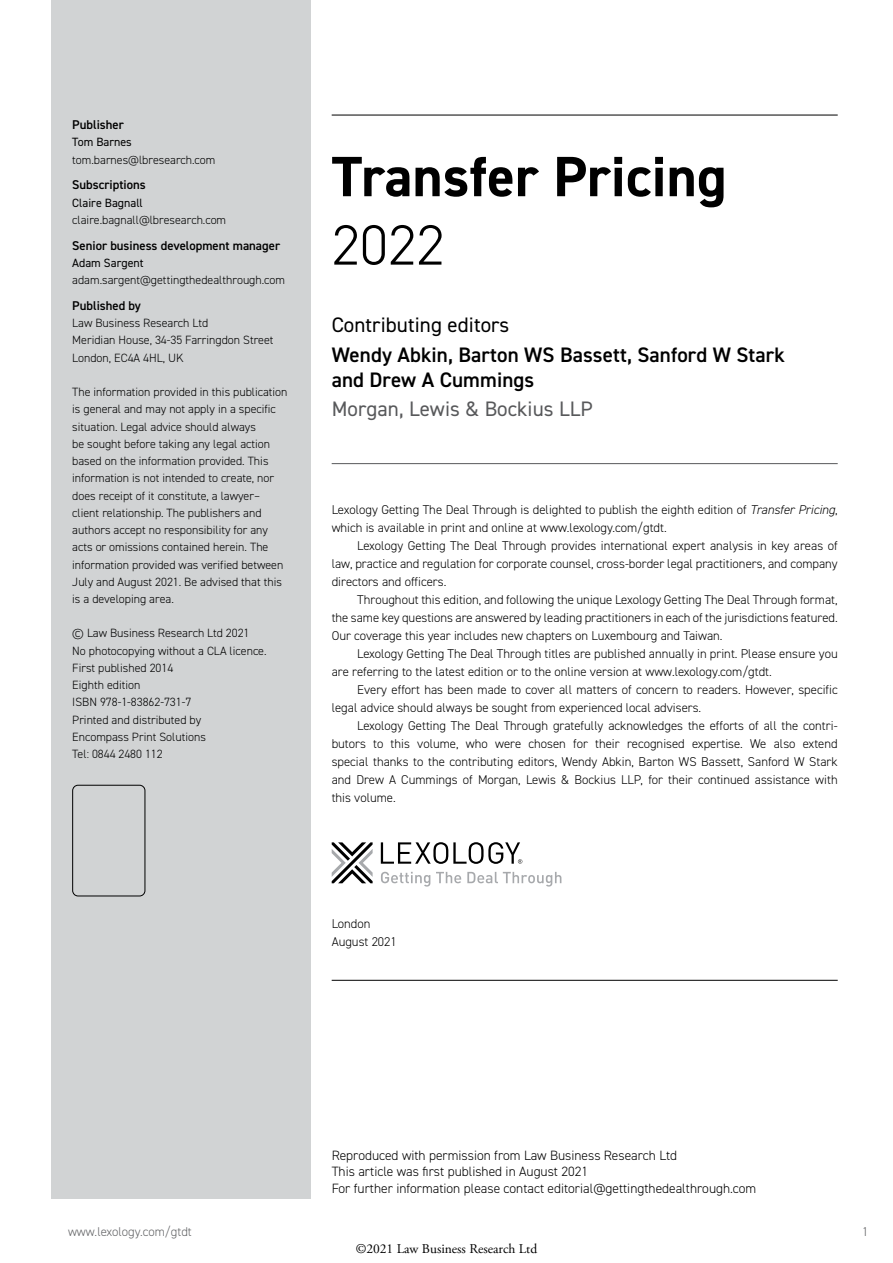
<style>
.page{position:relative;width:893px;height:1263px;background:#fff}
.page>*{position:absolute;margin:0;border:0;box-sizing:border-box;transform-origin:0 0}
.t1{font:700 57px "DIN2014";letter-spacing:.005em;color:#000}
.t2{font:300 57px "DIN2014";color:#000}
.t3{font:600 21px/25.2px "DIN2014";letter-spacing:.005em;color:#000}
.t4{font:21px "DIN2014";letter-spacing:.005em;color:#58595b}
.t5{font:21px "DIN2014";letter-spacing:.005em;color:#000}
.t6{font:300 13.5px/16.5px "DIN2014";color:#000}
.t7{font:13.5px "Adobe Garamond Pro";color:#000}
.t8{font:300 12.75px/18px "DIN2014";color:#000}
.t9{font:600 12.75px "DIN2014";color:#000}
.t10{font:300 12.75px "DIN2014";color:#636466}
.t11{font:300 12px/17.2px "DIN2014";color:#000}
.t12{font:12px "DIN2014";color:#000}
.s1{font-style:italic}
</style>
<div class="page">
<div style="left:51px;top:0;width:259px;height:1198px;background:#d1d3d4"></div>
<div style="left:72px;top:785px;width:73px;height:111px;border:1px solid #000;border-radius:5px"></div>
<hr style="left:332px;top:115px;width:506px;height:1px;background:#000">
<hr style="left:332px;top:463px;width:506px;height:1px;background:#58595b">
<hr style="left:332px;top:980px;width:506px;height:1px;background:#000">
<svg style="left:332px;top:842px;width:41px;height:41px"></svg>
<svg style="left:381px;top:842px;width:141px;height:22px"></svg>
<svg style="left:381px;top:872px;width:49px;height:14px"></svg>
<svg style="left:436px;top:872px;width:25px;height:11px"></svg>
<svg style="left:467px;top:872px;width:94px;height:14px"></svg>
<p class="t9" style="left:72px;top:116px;width:53px">Publisher</p>
<p class="t12" style="left:72px;top:135px;width:61px">Tom Barnes</p>
<p class="t11" style="left:72px;top:151px;width:145px">tom.barnes@lbresearch.com</p>
<p class="t9" style="left:72px;top:176px;width:75px">Subscriptions</p>
<p class="t12" style="left:72px;top:195px;width:72px">Claire Bagnall</p>
<p class="t11" style="left:72px;top:211px;width:155px">claire.bagnall@lbresearch.com</p>
<p class="t9" style="left:72px;top:237px;width:209px">Senior business development manager</p>
<p class="t12" style="left:72px;top:255px;width:73px">Adam Sargent</p>
<p class="t11" style="left:72px;top:271px;width:214px">adam.sargent@gettingthedealthrough.com</p>
<p class="t9" style="left:72px;top:297px;width:70px">Published by</p>
<p class="t11" style="left:72px;top:314px;width:203px">Law Business Research Ltd<br>Meridian House, 34-35 Farringdon Street<br>London, EC4A 4HL, UK</p>
<p class="t11" style="left:72px;top:383px;width:217px">The information provided in this publication is general and may not apply in a specific situation. Legal advice should always<br>be sought before taking any legal action based on the information provided. This information is not intended to create, nor does receipt of it constitute, a lawyer– client relationship. The publishers and authors accept no responsibility for any acts or omissions contained herein. The information provided was verified between July and August 2021. Be advised that this is a developing area.</p>
<p class="t11" style="left:72px;top:625px;width:196px">© Law Business Research Ltd 2021<br>No photocopying without a CLA licence.<br>First published 2014<br>Eighth edition<br>ISBN 978-1-83862-731-7<br>Printed and distributed by<br>Encompass Print Solutions<br>Tel: 0844 2480 112</p>
<h1 class="t1" style="left:332px;top:139px;width:396px">Transfer Pricing</h1>
<h1 class="t2" style="left:332px;top:210px;width:114px">2022</h1>
<h2 class="t5" style="left:332px;top:312px;width:179px">Contributing editors</h2>
<h2 class="t3" style="left:332px;top:341px;width:455px">Wendy Abkin, Barton WS Bassett, Sanford W Stark and Drew A Cummings</h2>
<h2 class="t4" style="left:332px;top:396px;width:263px">Morgan, Lewis &amp; Bockius LLP</h2>
<p class="t8" style="left:332px;top:500px;width:507px">Lexology Getting The Deal Through is delighted to publish the eighth edition of <span class="s1">Transfer Pricing</span>, which is available in print and online at www.lexology.com/gtdt.</p>
<p class="t8" style="left:332px;top:536px;width:508px;text-align:justify;text-indent:26px">Lexology Getting The Deal Through provides international expert analysis in key areas of law, practice and regulation for corporate counsel, cross-border legal practitioners, and company directors and officers.</p>
<p class="t8" style="left:332px;top:590px;width:508px;text-align:justify;text-indent:26px">Throughout this edition, and following the unique Lexology Getting The Deal Through format, the same key questions are answered by leading practitioners in each of the jurisdictions featured.<br>Our coverage this year includes new chapters on Luxembourg and Taiwan.</p>
<p class="t8" style="left:332px;top:644px;width:508px;text-indent:26px">Lexology Getting The Deal Through titles are published annually in print. Please ensure you are referring to the latest edition or to the online version at www.lexology.com/gtdt.</p>
<p class="t8" style="left:332px;top:680px;width:507px;text-indent:26px">Every effort has been made to cover all matters of concern to readers. However, specific legal advice should always be sought from experienced local advisers.</p>
<p class="t8" style="left:332px;top:716px;width:507px;text-align:justify;text-indent:26px">Lexology Getting The Deal Through gratefully acknowledges the efforts of all the contri&shy;butors to this volume, who were chosen for their recognised expertise. We also extend special thanks to the contributing editors, Wendy Abkin, Barton WS Bassett, Sanford W Stark and Drew A Cummings of Morgan, Lewis &amp; Bockius LLP, for their continued assistance with this volume.</p>
<p class="t8" style="left:332px;top:914px;width:66px">London<br>August 2021</p>
<p class="t6" style="left:332px;top:1147px;width:426px">Reproduced with permission from Law Business Research Ltd<br>This article was first published in August 2021<br>For further information please contact editorial@gettingthedealthrough.com</p>
<p class="t10" style="left:68px;top:1223px;width:125px">www.lexology.com/gtdt</p>
<p class="t10" style="left:862px;top:1223px;width:8px">1</p>
<p class="t7" style="left:356px;top:1240px;width:183px">©2021 Law Business Research Ltd</p>
</div>
